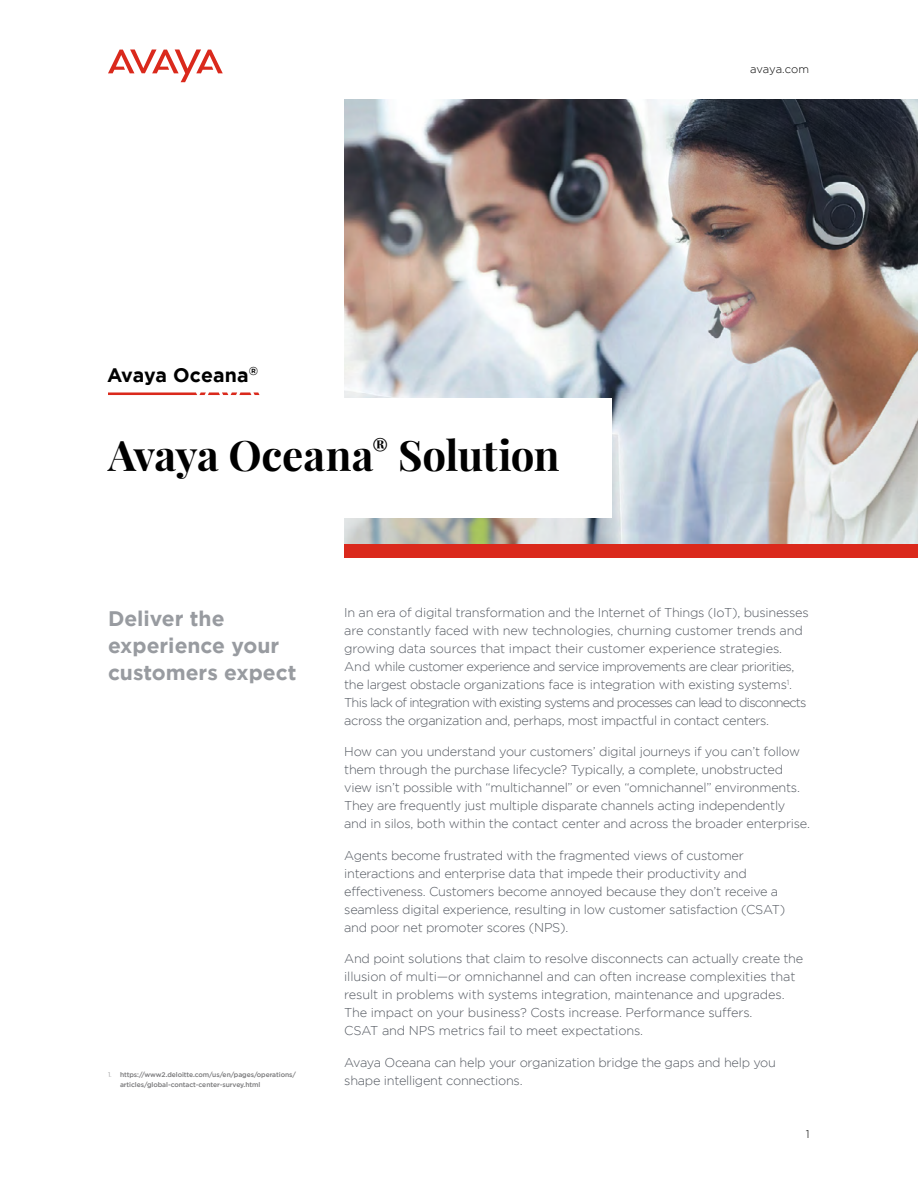
<style>
.page{position:relative;width:918px;height:1188px;background:#fff}
.page>*{position:absolute;margin:0;border:0;box-sizing:border-box;transform-origin:0 0}
.t1{font:700 42px "Playfair Display";letter-spacing:-.01em;color:#000}
.t2{font:700 21px/27px "Gotham";color:#989ba0}
.t3{font:700 19.5px "Gotham";letter-spacing:-.005em;color:#000}
.t4{font:300 12.75px/18px "Gotham";letter-spacing:-.02em;color:#535860}
.t5{font:300 11.25px "Gotham";letter-spacing:-.01em;color:#000}
.t6{font:500 6.75px/9.8px "Gotham";letter-spacing:-.01em;color:#78787a}
.s1{font-weight:300}
</style>
<div class="page">
<svg style="left:108px;top:49px;width:115px;height:33px"></svg>
<img style="left:344px;top:99px;width:574px;height:445px">
<div style="left:344px;top:545px;width:574px;height:13px;background:#da291c"></div>
<div style="left:0;top:398px;width:612px;height:120px;background:#fff"></div>
<svg style="left:108px;top:392px;width:152px;height:3px"></svg>
<h3 class="t3" style="left:107px;top:364px;width:153px">Avaya Oceana<sup>®</sup></h3>
<h1 class="t1" style="left:108px;top:428px;width:453px">Avaya Oceana<sup>®</sup> Solution</h1>
<p class="t5" style="left:750px;top:63px;width:60px">avaya.com</p>
<h2 class="t2" style="left:108px;top:604px;width:190px">Deliver the experience your customers expect</h2>
<p class="t6" style="left:120px;top:1070px;width:178px;text-indent:-12px"><span class="s1">1.</span> https://www2.deloitte.com/us/en/pages/operations/ articles/global-contact-center-survey.html</p>
<p class="t4" style="left:344px;top:603px;width:466px">In an era of digital transformation and the Internet of Things (IoT), businesses are constantly faced with new technologies, churning customer trends and growing data sources that impact their customer experience strategies.<br>And while customer experience and service improvements are clear priorities, the largest obstacle organizations face is integration with existing systems<sup>1</sup>.<br>This lack of integration with existing systems and processes can lead to disconnects across the organization and, perhaps, most impactful in contact centers.</p>
<p class="t4" style="left:344px;top:743px;width:467px">How can you understand your customers’ digital journeys if you can’t follow them through the purchase lifecycle? Typically, a complete, unobstructed view isn’t possible with “multichannel” or even “omnichannel” environments.<br>They are frequently just multiple disparate channels acting independently and in silos, both within the contact center and across the broader enterprise.</p>
<p class="t4" style="left:344px;top:846px;width:442px">Agents become frustrated with the fragmented views of customer interactions and enterprise data that impede their productivity and effectiveness. Customers become annoyed because they don’t receive a seamless digital experience, resulting in low customer satisfaction (CSAT) and poor net promoter scores (NPS).</p>
<p class="t4" style="left:344px;top:950px;width:461px">And point solutions that claim to resolve disconnects can actually create the illusion of multi—or omnichannel and can often increase complexities that result in problems with systems integration, maintenance and upgrades.<br>The impact on your business? Costs increase. Performance suffers.<br>CSAT and NPS metrics fail to meet expectations.</p>
<p class="t4" style="left:344px;top:1053px;width:433px">Avaya Oceana can help your organization bridge the gaps and help you shape intelligent connections.</p>
<p class="t5" style="left:806px;top:1128px;width:5px">1</p>
</div>
